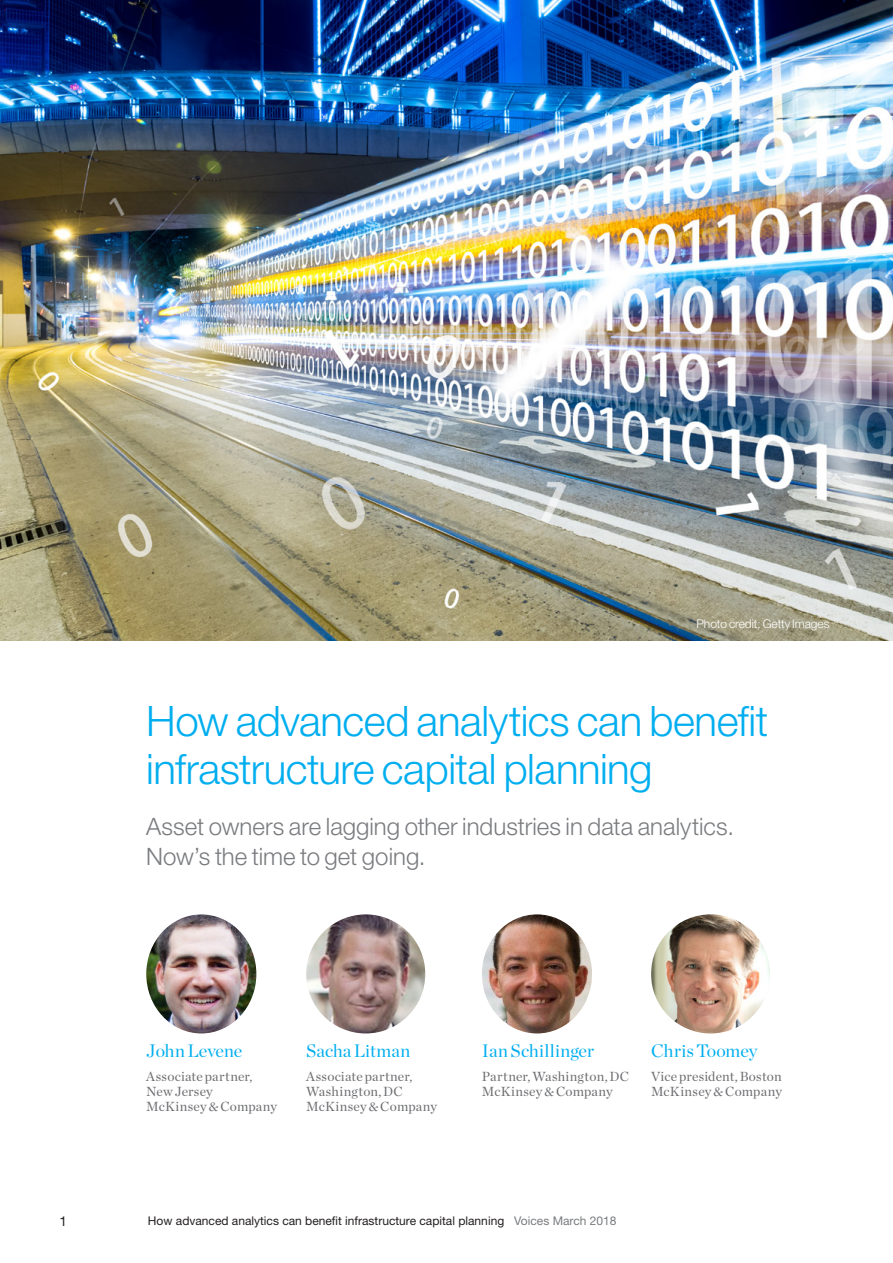
<style>
.page{position:relative;width:893px;height:1263px;background:#fff}
.page>*{position:absolute;margin:0;border:0;box-sizing:border-box;transform-origin:0 0}
.Chapter_heading{font:300 42px/48px "Helvetica Neue LT Std";letter-spacing:-.01em;color:#00aeef}
.Intro_blurb__grey{font:300 24px/30px "Helvetica Neue LT Std";color:#7a7c7f}
.t1{font:18px "Chronicle Display";color:#00aeef}
.t2{font:13.5px/15px "Chronicle Deck";letter-spacing:.015em;color:#6c6d70}
.t3{font:13.5px "Helvetica Neue LT Std";color:#231f20}
.t4{font:12px "Helvetica Neue LT Std";color:#231f20}
.t5{font:300 12px "Helvetica Neue LT Std";letter-spacing:-.005em;color:#fff}
.s1{color:#7a7c7f}
</style>
<div class="page">
<img style="left:146px;top:914px;width:110px;height:119px">
<img style="left:651px;top:914px;width:119px;height:119px;border-radius:60px">
<img style="left:482px;top:914px;width:110px;height:119px">
<img style="left:306px;top:914px;width:119px;height:119px;border-radius:60px">
<img style="left:0;top:0;width:893px;height:640px">
<p class="t5" style="left:696px;top:616px;width:134px">Photo credit: Getty Images</p>
<p class="Chapter_heading" style="left:146px;top:696px;width:623px">How advanced analytics can benefit infrastructure capital planning</p>
<p class="Intro_blurb__grey" style="left:146px;top:811px;width:589px">Asset owners are lagging other industries in data analytics.<br>Now’s the time to get going.</p>
<p class="t1" style="left:146px;top:1037px;width:98px">John Levene</p>
<p class="t2" style="left:146px;top:1068px;width:132px">Associate partner,<br>New Jersey<br>McKinsey &amp; Company</p>
<p class="t1" style="left:306px;top:1037px;width:106px">Sacha Litman</p>
<p class="t2" style="left:306px;top:1068px;width:132px">Associate partner,<br>Washington, DC<br>McKinsey &amp; Company</p>
<p class="t1" style="left:482px;top:1037px;width:114px">Ian Schillinger</p>
<p class="t2" style="left:482px;top:1068px;width:149px">Partner, Washington, DC<br>McKinsey &amp; Company</p>
<p class="t1" style="left:651px;top:1037px;width:108px">Chris Toomey</p>
<p class="t2" style="left:651px;top:1068px;width:132px">Vice president, Boston<br>McKinsey &amp; Company</p>
<p class="t3" style="left:60px;top:1213px;width:9px">1</p>
<p class="t4" style="left:148px;top:1213px;width:470px">How advanced analytics can benefit infrastructure capital planning <span class="s1">Voices March 2018</span></p>
</div>
